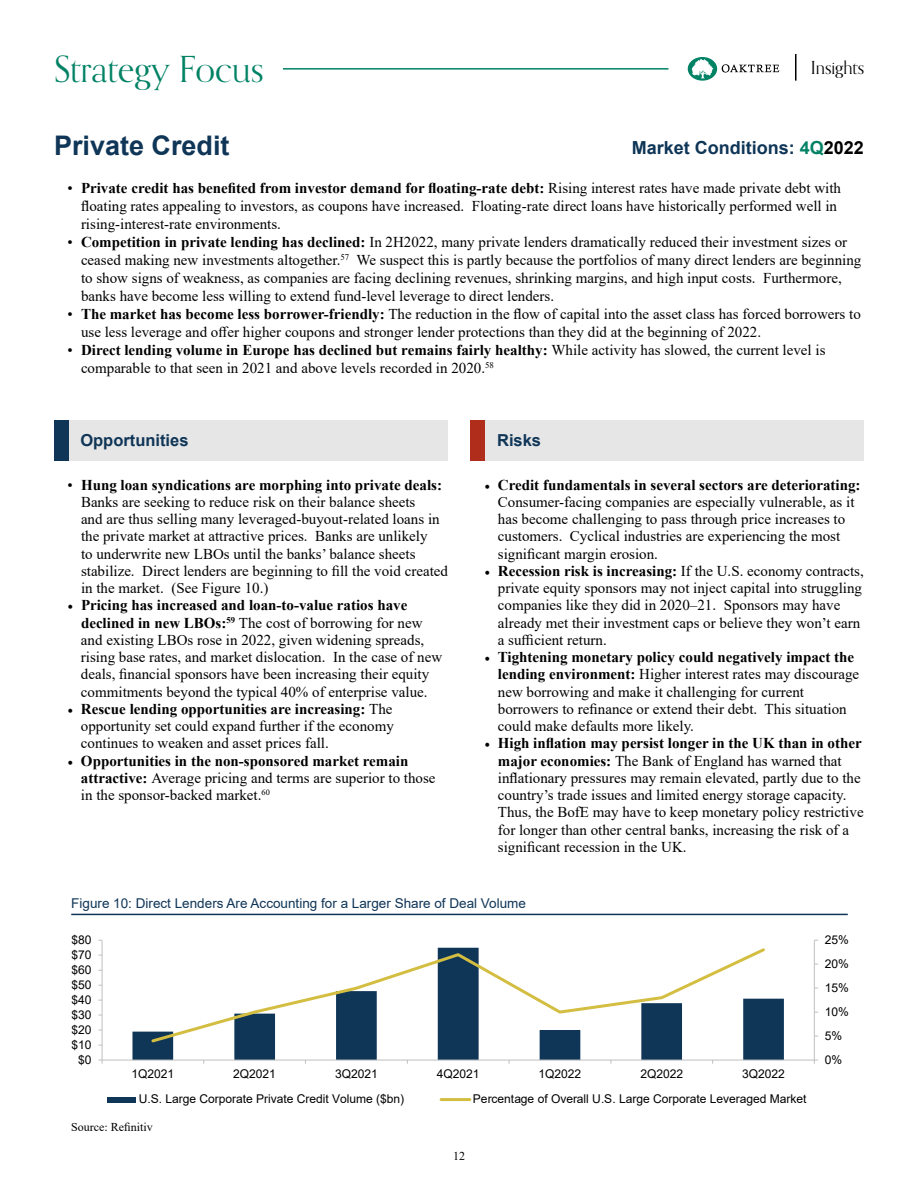
<style>
.page{position:relative;width:918px;height:1188px;background:#fff}
.page>*{position:absolute;margin:0;border:0;box-sizing:border-box;transform-origin:0 0}
.t1{font:36px "Orpheus Pro";color:#008265}
.t2{font:700 27px "Arial";color:#0f3557}
.t3{font:700 18px "Arial";color:#0f3557}
.t4{font:18px "Orpheus Pro";color:#000}
.t5{font:700 16.5px "Arial";color:#0f3557}
.t6{font:15px/17.2px "Times New Roman";color:#000}
.t7{font:13.5px "Arial";color:#0f3557}
.t8{font:12px "Arial";letter-spacing:-.005em;color:#000}
.t9{font:12px "Times New Roman";color:#000}
.s1{font-weight:700}
.s2{color:#008265}
.s3{color:#000}
.s4{font-family:"Minion Pro"}
</style>
<div class="page">
<svg style="left:688px;top:57px;width:91px;height:24px"></svg>
<hr style="left:795px;top:54px;width:2px;height:27px;background:#000">
<hr style="left:283px;top:68px;width:386px;height:2px;background:#008265">
<div style="left:471px;top:420px;width:393px;height:41px;background:#e6e6e6"></div>
<div style="left:55px;top:420px;width:393px;height:41px;background:#e6e6e6"></div>
<div style="left:54px;top:420px;width:14px;height:41px;background:#0f3557"></div>
<div style="left:471px;top:420px;width:14px;height:41px;background:#b12d1b"></div>
<hr style="left:71px;top:914px;width:777px;height:1px;background:#0f3557">
<svg style="left:132px;top:998px;width:652px;height:62px"></svg>
<hr style="left:814px;top:940px;width:1px;height:120px;background:#bfbfbf">
<hr style="left:102px;top:940px;width:1px;height:120px;background:#bfbfbf">
<hr style="left:102px;top:1060px;width:712px;height:1px;background:#bfbfbf">
<svg style="left:149px;top:947px;width:618px;height:98px"></svg>
<div style="left:107px;top:1097px;width:29px;height:6px;background:#0f3557"></div>
<hr style="left:441px;top:1098px;width:29px;height:3px;background:#d3be41">
<h1 class="t1" style="left:54px;top:47px;width:211px">Strategy Focus</h1>
<p class="t4" style="left:811px;top:56px;width:55px">Insights</p>
<h2 class="t2" style="left:54px;top:127px;width:177px">Private Credit</h2>
<p class="t6" style="left:81px;top:179px;width:762px;line-height:18px;text-indent:-14px">• <span class="s1">Private credit has benefited from investor demand for floating-rate debt:</span> Rising interest rates have made private debt with floating rates appealing to investors, as coupons have increased. Floating-rate direct loans have historically performed well in rising-interest-rate environments.</p>
<p class="t6" style="left:81px;top:233px;width:782px;line-height:18px;text-indent:-14px">• <span class="s1">Competition in private lending has declined:</span> In 2H2022, many private lenders dramatically reduced their investment sizes or ceased making new investments altogether.<sup>57</sup> We suspect this is partly because the portfolios of many direct lenders are beginning to show signs of weakness, as companies are facing declining revenues, shrinking margins, and high input costs. Furthermore, banks have become less willing to extend fund-level leverage to direct lenders.</p>
<p class="t6" style="left:81px;top:305px;width:781px;line-height:18px;text-indent:-14px">• <span class="s1">The market has become less borrower-friendly:</span> The reduction in the flow of capital into the asset class has forced borrowers to use less leverage and offer higher coupons and stronger lender protections than they did at the beginning of 2022.</p>
<p class="t6" style="left:81px;top:341px;width:746px;line-height:18px;text-indent:-14px">• <span class="s1">Direct lending volume in Europe has declined but remains fairly healthy:</span> While activity has slowed, the current level is comparable to that seen in 2021 and above levels recorded in 2020.<sup>58</sup></p>
<p class="t3" style="left:632px;top:135px;width:234px">Market Conditions: <span class="s2">4Q</span><span class="s3">2022</span></p>
<p class="t5" style="left:80px;top:428px;width:110px">Opportunities</p>
<p class="t5" style="left:497px;top:428px;width:46px">Risks</p>
<p class="t6" style="left:81px;top:475px;width:369px;text-indent:-14px">• <span class="s1">Hung loan syndications are morphing into private deals:<br></span>Banks are seeking to reduce risk on their balance sheets<br>and are thus selling many leveraged-buyout-related loans in the private market at attractive prices. Banks are unlikely<br>to underwrite new LBOs until the banks’ balance sheets stabilize. Direct lenders are beginning to fill the void created in the market. (See Figure 10.)</p>
<p class="t6" style="left:81px;top:596px;width:363px;text-indent:-13px"><span class="s4">•</span> <span class="s1">Pricing has increased and loan-to-value ratios have declined in new LBOs:</span><sup>59</sup> The cost of borrowing for new and existing LBOs rose in 2022, given widening spreads, rising base rates, and market dislocation. In the case of new deals, financial sponsors have been increasing their equity commitments beyond the typical 40% of enterprise value.</p>
<p class="t6" style="left:81px;top:700px;width:314px;text-align:justify;text-indent:-14px"><span class="s4">•</span> <span class="s1">Rescue lending opportunities are increasing:</span> The opportunity set could expand further if the economy continues to weaken and asset prices fall.</p>
<p class="t6" style="left:81px;top:751px;width:356px;text-indent:-14px"><span class="s4">•</span> <span class="s1">Opportunities in the non-sponsored market remain attractive:</span> Average pricing and terms are superior to those in the sponsor-backed market.<sup>60</sup></p>
<p class="t6" style="left:498px;top:475px;width:364px;text-indent:-14px"><span class="s4">•</span> <span class="s1">Credit fundamentals in several sectors are deteriorating:<br></span>Consumer-facing companies are especially vulnerable, as it has become challenging to pass through price increases to customers. Cyclical industries are experiencing the most significant margin erosion.</p>
<p class="t6" style="left:498px;top:562px;width:367px;text-indent:-14px"><span class="s4">•</span> <span class="s1">Recession risk is increasing:</span> If the U.S. economy contracts, private equity sponsors may not inject capital into struggling companies like they did in 2020–21. Sponsors may have already met their investment caps or believe they won’t earn a sufficient return.</p>
<p class="t6" style="left:498px;top:648px;width:363px;text-indent:-14px"><span class="s4">•</span> <span class="s1">Tightening monetary policy could negatively impact the lending environment:</span> Higher interest rates may discourage new borrowing and make it challenging for current borrowers to refinance or extend their debt. This situation could make defaults more likely.</p>
<p class="t6" style="left:498px;top:734px;width:367px;text-indent:-14px"><span class="s4">•</span> <span class="s1">High inflation may persist longer in the UK than in other major economies:</span> The Bank of England has warned that inflationary pressures may remain elevated, partly due to the country’s trade issues and limited energy storage capacity.<br>Thus, the BofE may have to keep monetary policy restrictive for longer than other central banks, increasing the risk of a significant recession in the UK.</p>
<p class="t7" style="left:71px;top:894px;width:456px">Figure 10: Direct Lenders Are Accounting for a Larger Share of Deal Volume</p>
<p class="t8" style="left:72px;top:931px;width:22px">$80</p>
<p class="t8" style="left:72px;top:947px;width:22px">$70</p>
<p class="t8" style="left:72px;top:961px;width:22px">$60</p>
<p class="t8" style="left:72px;top:976px;width:22px">$50</p>
<p class="t8" style="left:72px;top:991px;width:22px">$40</p>
<p class="t8" style="left:72px;top:1006px;width:22px">$30</p>
<p class="t8" style="left:72px;top:1021px;width:22px">$20</p>
<p class="t8" style="left:72px;top:1036px;width:22px">$10</p>
<p class="t8" style="left:78px;top:1051px;width:15px">$0</p>
<p class="t8" style="left:132px;top:1066px;width:44px">1Q2021</p>
<p class="t8" style="left:233px;top:1066px;width:44px">2Q2021</p>
<p class="t8" style="left:335px;top:1066px;width:44px">3Q2021</p>
<p class="t8" style="left:437px;top:1066px;width:44px">4Q2021</p>
<p class="t8" style="left:539px;top:1066px;width:44px">1Q2022</p>
<p class="t8" style="left:640px;top:1066px;width:44px">2Q2022</p>
<p class="t8" style="left:742px;top:1066px;width:44px">3Q2022</p>
<p class="t8" style="left:139px;top:1091px;width:267px">U.S. Large Corporate Private Credit Volume ($bn)</p>
<p class="t8" style="left:473px;top:1091px;width:335px">Percentage of Overall U.S. Large Corporate Leveraged Market</p>
<p class="t9" style="left:71px;top:1119px;width:83px">Source: Refinitiv</p>
<p class="t9" style="left:453px;top:1148px;width:13px">12</p>
<p class="t8" style="left:825px;top:931px;width:26px">25%</p>
<p class="t8" style="left:825px;top:955px;width:26px">20%</p>
<p class="t8" style="left:825px;top:979px;width:26px">15%</p>
<p class="t8" style="left:825px;top:1003px;width:26px">10%</p>
<p class="t8" style="left:825px;top:1027px;width:19px">5%</p>
<p class="t8" style="left:825px;top:1051px;width:19px">0%</p>
</div>
